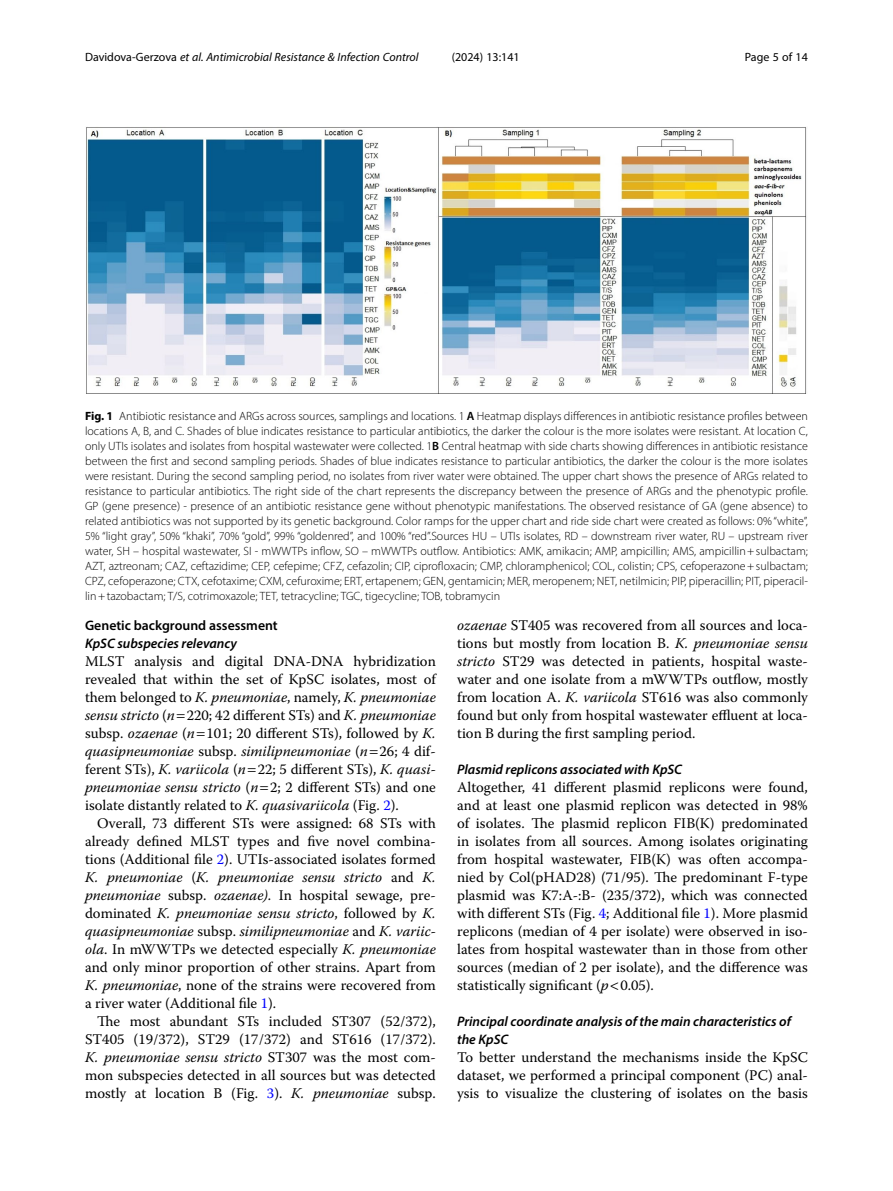
<style>
.page{position:relative;width:893px;height:1191px;background:#fff}
.page>*{position:absolute;margin:0;border:0;box-sizing:border-box;transform-origin:0 0}
.Body_Text{font:14.7px/18px "Warnock Pro";color:#000;text-align:justify}
.Body_Text_Indent{font:14.7px/18px "Warnock Pro";color:#000;text-align:justify}
.Head_3{font:italic 600 13.8px/18px "Myriad Pro";color:#000}
.Head_2{font:600 13.8px "Myriad Pro";color:#000}
.Head_3_after_2{font:italic 600 13.8px "Myriad Pro";color:#000}
.Figure_Caption{font:300 12px/15px "Myriad Pro";color:#000;text-align:justify}
.t1{font:italic 12px "Myriad Pro";color:#000}
.t2{font:12px "Myriad Pro";color:#000}
.s1{font-style:normal}
.s2{font-weight:700}
.s3{font-weight:600}
.s4{font-style:italic}
.s5{color:#00f}
</style>
<div class="page">
<img style="left:86px;top:127px;width:721px;height:266px">
<p class="t1" style="left:85px;top:50px;width:335px"><span class="s1">Davidova-Gerzova</span> et al. Antimicrobial Resistance &amp; Infection Control</p>
<p class="t2" style="left:452px;top:50px;width:70px">(2024) 13:141</p>
<p class="t2" style="left:745px;top:50px;width:65px">Page 5 of 14</p>
<p class="Figure_Caption" style="left:85px;top:409px;width:724px"><span class="s2">Fig. 1</span> Antibiotic resistance and ARGs across sources, samplings and locations. 1 <span class="s3">A</span> Heatmap displays differences in antibiotic resistance profiles between locations A, B, and C. Shades of blue indicates resistance to particular antibiotics, the darker the colour is the more isolates were resistant. At location C, only UTIs isolates and isolates from hospital wastewater were collected. 1<span class="s3">B</span> Central heatmap with side charts showing differences in antibiotic resistance between the first and second sampling periods. Shades of blue indicates resistance to particular antibiotics, the darker the colour is the more isolates were resistant. During the second sampling period, no isolates from river water were obtained. The upper chart shows the presence of ARGs related to resistance to particular antibiotics. The right side of the chart represents the discrepancy between the presence of ARGs and the phenotypic profile.<br>GP (gene presence) - presence of an antibiotic resistance gene without phenotypic manifestations. The observed resistance of GA (gene absence) to related antibiotics was not supported by its genetic background. Color ramps for the upper chart and ride side chart were created as follows: 0% “white”, 5% “light gray”, 50% “khaki”, 70% “gold”, 99% “goldenred”, and 100% “red”.Sources HU – UTIs isolates, RD – downstream river water, RU – upstream river water, SH – hospital wastewater, SI - mWWTPs inflow, SO – mWWTPs outflow. Antibiotics: AMK, amikacin; AMP, ampicillin; AMS, ampicillin+sulbactam; AZT, aztreonam; CAZ, ceftazidime; CEP, cefepime; CFZ, cefazolin; CIP, ciprofloxacin; CMP, chloramphenicol; COL, colistin; CPS, cefoperazone+sulbactam; CPZ, cefoperazone; CTX, cefotaxime; CXM, cefuroxime; ERT, ertapenem; GEN, gentamicin; MER, meropenem; NET, netilmicin; PIP, piperacillin; PIT, piperacil&shy;lin+tazobactam; T/S, cotrimoxazole; TET, tetracycline; TGC, tigecycline; TOB, tobramycin</p>
<p class="Head_2" style="left:85px;top:617px;width:194px">Genetic background assessment</p>
<p class="Head_3_after_2" style="left:85px;top:635px;width:154px">KpSC subspecies relevancy</p>
<p class="Body_Text" style="left:85px;top:652px;width:352px">MLST analysis and digital DNA-DNA hybridization revealed that within the set of KpSC isolates, most of them belonged to <span class="s4">K. pneumoniae</span>, namely, <span class="s4">K. pneumoniae sensu stricto</span> (<span class="s4">n</span> 220; 42 different STs) and <span class="s4">K. pneumoniae </span>subsp. <span class="s4">ozaenae</span> (<span class="s4">n</span> 101; 20 different STs), followed by <span class="s4">K. quasipneumoniae</span> subsp. <span class="s4">similipneumoniae</span> (<span class="s4">n</span> 26; 4 dif&shy;ferent STs), <span class="s4">K. variicola</span> (<span class="s4">n</span> 22; 5 different STs), <span class="s4">K. quasi&shy;pneumoniae sensu stricto</span> (<span class="s4">n</span> 2; 2 different STs) and one isolate distantly related to <span class="s4">K. quasivariicola</span> (Fig. <span class="s5">2</span>).</p>
<p class="Body_Text_Indent" style="left:85px;top:814px;width:352px;text-indent:12px">Overall, 73 different STs were assigned: 68 STs with already defined MLST types and five novel combina&shy;tions (Additional file <span class="s5">2</span>). UTIs-associated isolates formed <span class="s4">K. pneumoniae</span> (<span class="s4">K. pneumoniae sensu stricto</span> and <span class="s4">K. pneumoniae</span> subsp. <span class="s4">ozaenae)</span>. In hospital sewage, pre&shy;dominated <span class="s4">K. pneumoniae sensu stricto</span>, followed by <span class="s4">K. quasipneumoniae</span> subsp. <span class="s4">similipneumoniae</span> and <span class="s4">K. variic&shy;ola</span>. In mWWTPs we detected especially <span class="s4">K. pneumoniae </span>and only minor proportion of other strains. Apart from <span class="s4">K. pneumoniae</span>, none of the strains were recovered from a river water (Additional file <span class="s5">1</span>).</p>
<p class="Body_Text_Indent" style="left:85px;top:1012px;width:352px;text-indent:12px">The most abundant STs included ST307 (52/372), ST405 (19/372), ST29 (17/372) and ST616 (17/372).<br><span class="s4">K. pneumoniae sensu stricto</span> ST307 was the most com&shy;mon subspecies detected in all sources but was detected mostly at location B (Fig. <span class="s5">3</span>). <span class="s4">K. pneumoniae</span> subsp.</p>
<p class="Body_Text_Indent" style="left:457px;top:616px;width:352px"><span class="s4">ozaenae</span> ST405 was recovered from all sources and loca&shy;tions but mostly from location B. <span class="s4">K. pneumoniae sensu stricto</span> ST29 was detected in patients, hospital waste&shy;water and one isolate from a mWWTPs outflow, mostly from location A. <span class="s4">K. variicola</span> ST616 was also commonly found but only from hospital wastewater effluent at loca&shy;tion B during the first sampling period.</p>
<p class="Head_3" style="left:457px;top:760px;width:227px">Plasmid replicons associated with KpSC</p>
<p class="Body_Text" style="left:457px;top:778px;width:352px">Altogether, 41 different plasmid replicons were found, and at least one plasmid replicon was detected in 98% of isolates. The plasmid replicon FIB(K) predominated in isolates from all sources. Among isolates originating from hospital wastewater, FIB(K) was often accompa&shy;nied by Col(pHAD28) (71/95). The predominant F-type plasmid was K7:A-:B- (235/372), which was connected with different STs (Fig. <span class="s5">4</span>; Additional file <span class="s5">1</span>). More plasmid replicons (median of 4 per isolate) were observed in iso&shy;lates from hospital wastewater than in those from other sources (median of 2 per isolate), and the difference was statistically significant (<span class="s4">p</span> 0.05).</p>
<p class="Head_3" style="left:457px;top:1012px;width:335px">Principal coordinate analysis of the main characteristics of the KpSC</p>
<p class="Body_Text" style="left:457px;top:1048px;width:352px">To better understand the mechanisms inside the KpSC dataset, we performed a principal component (PC) anal&shy;ysis to visualize the clustering of isolates on the basis</p>
</div>
